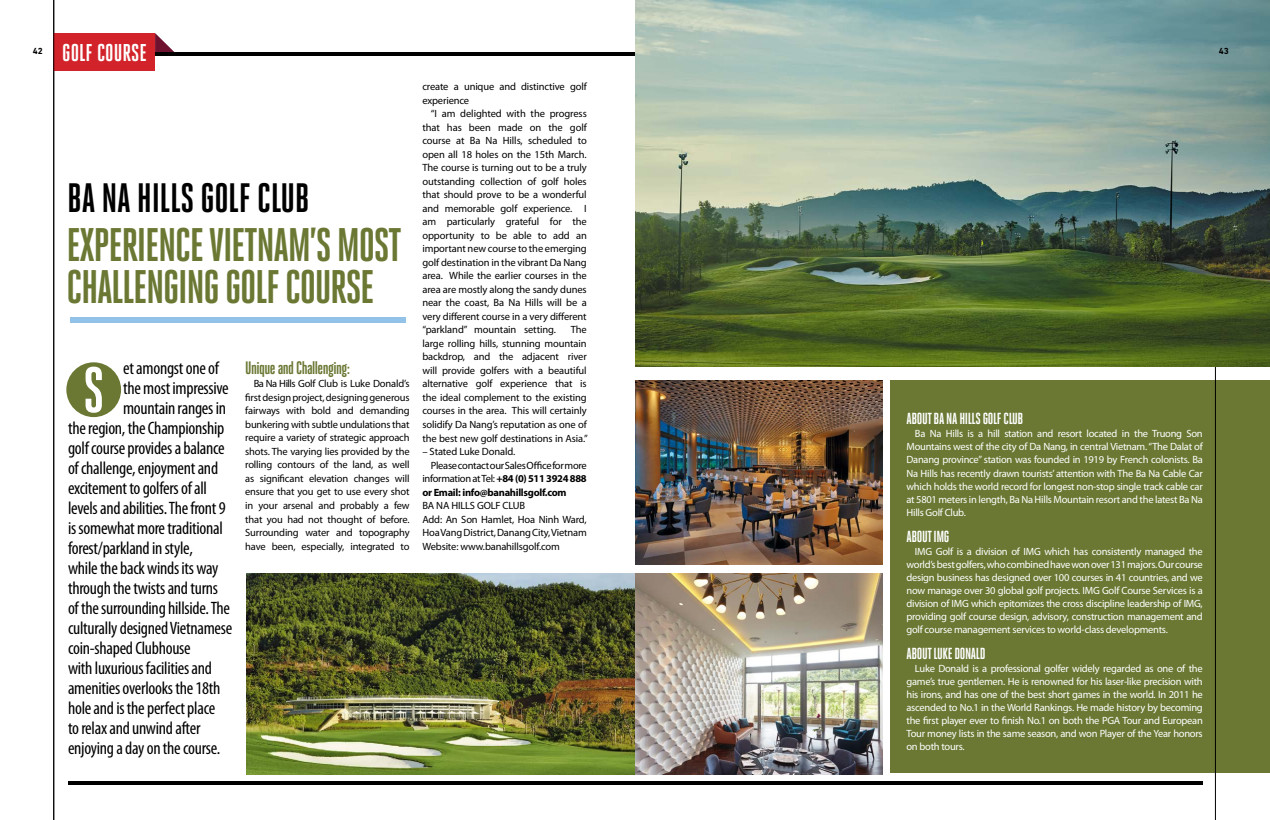
<style>
.page{position:relative;width:1270px;height:820px;background:#fff}
.page>*{position:absolute;margin:0;border:0;box-sizing:border-box;transform-origin:0 0}
.t1{font:700 47px/42px "Heroic Condensed";letter-spacing:-.03em;color:#6a7833}
.t2{font:700 41px "Heroic Condensed";letter-spacing:-.01em;color:#000}
.t3{font:700 24.3px "Heroic Condensed";color:#fff}
.t4{font:condensed 18px "Myriad Pro";letter-spacing:-.015em;color:#000}
.t5{font:700 18px "Heroic Condensed";letter-spacing:-.03em;color:#6a7833}
.t6{font:700 16px "Heroic Condensed";letter-spacing:-.025em;color:#fff}
.t7{font:10.5px/13.5px "Myriad Pro";letter-spacing:-.015em;color:#000;text-align:justify}
.t8{font:10.5px/13px "Myriad Pro";letter-spacing:-.025em;color:#fff;text-align:justify}
.t9{font:700 10.5px "Myriad Pro";letter-spacing:-.03em;color:#000}
.t10{font:700 9px "DIN Next LT Pro";color:#000}
.s1{font-weight:700}
</style>
<div class="page">
<svg style="left:155px;top:33px;width:19px;height:19px"></svg>
<hr style="left:68px;top:52px;width:1135px;height:3px;background:#000">
<div style="left:54px;top:33px;width:101px;height:37px;background:#d2232a"></div>
<div style="left:890px;top:380px;width:380px;height:392px;background:#6a7833"></div>
<img style="left:247px;top:573px;width:635px;height:201px">
<hr style="left:68px;top:781px;width:1135px;height:3px;background:#000">
<div style="left:66px;top:362px;width:55px;height:55px;background:#6a7833;border-radius:50%"></div>
<hr style="left:54px;top:0;width:1px;height:819px;background:#000">
<hr style="left:1215px;top:0;width:1px;height:819px;background:#000">
<img style="left:635px;top:380px;width:247px;height:184px">
<div style="left:70px;top:318px;width:335px;height:5px;background:#93c2e9"></div>
<svg style="left:86px;top:366px;width:16px;height:46px"></svg>
<img style="left:635px;top:0;width:635px;height:367px">
<p class="t10" style="left:33px;top:46px;width:12px">42</p>
<h3 class="t3" style="left:62px;top:34px;width:84px">GOLF COURSE</h3>
<h2 class="t2" style="left:67px;top:167px;width:244px">BA NA HILLS GOLF CLUB</h2>
<h1 class="t1" style="left:66px;top:219px;width:337px">EXPERIENCE VIETNAM’S MOST<br>CHALLENGING GOLF COURSE</h1>
<h3 class="t4" style="left:123px;top:357px;width:97px">et amongst one of</h3>
<h3 class="t4" style="left:123px;top:377px;width:107px">the most impressive</h3>
<h3 class="t4" style="left:123px;top:397px;width:104px">mountain ranges in</h3>
<h3 class="t4" style="left:68px;top:417px;width:158px">the region, the Championship</h3>
<h3 class="t4" style="left:68px;top:437px;width:158px">golf course provides a balance</h3>
<h3 class="t4" style="left:68px;top:457px;width:152px">of challenge, enjoyment and</h3>
<h3 class="t4" style="left:68px;top:477px;width:141px">excitement to golfers of all</h3>
<h3 class="t4" style="left:68px;top:497px;width:159px">levels and abilities. The front 9</h3>
<h3 class="t4" style="left:68px;top:517px;width:156px">is somewhat more traditional</h3>
<h3 class="t4" style="left:68px;top:537px;width:126px">forest/parkland in style,</h3>
<h3 class="t4" style="left:68px;top:557px;width:152px">while the back winds its way</h3>
<h3 class="t4" style="left:68px;top:577px;width:152px">through the twists and turns</h3>
<h3 class="t4" style="left:68px;top:597px;width:164px">of the surrounding hillside. The</h3>
<h3 class="t4" style="left:68px;top:617px;width:166px">culturally designed Vietnamese</h3>
<h3 class="t4" style="left:68px;top:637px;width:124px">coin-shaped Clubhouse</h3>
<h3 class="t4" style="left:68px;top:657px;width:146px">with luxurious facilities and</h3>
<h3 class="t4" style="left:68px;top:677px;width:154px">amenities overlooks the 18th</h3>
<h3 class="t4" style="left:68px;top:697px;width:149px">hole and is the perfect place</h3>
<h3 class="t4" style="left:68px;top:717px;width:134px">to relax and unwind after</h3>
<h3 class="t4" style="left:68px;top:737px;width:154px">enjoying a day on the course.</h3>
<h3 class="t5" style="left:245px;top:353px;width:107px">UNIQUE AND CHALLENGING:</h3>
<p class="t7" style="left:245px;top:377px;width:166px;text-indent:9px">Ba Na Hills Golf Club is Luke Donald’s first design project, designing generous fairways with bold and demanding bunkering with subtle undulations that require a variety of strategic approach shots. The varying lies provided by the rolling contours of the land, as well as significant elevation changes will ensure that you get to use every shot in your arsenal and probably a few that you had not thought of before.<br>Surrounding water and topography have been, especially, integrated to</p>
<p class="t7" style="left:422px;top:80px;width:166px">create a unique and distinctive golf experience</p>
<p class="t7" style="left:422px;top:107px;width:166px;text-indent:9px">“I am delighted with the progress that has been made on the golf course at Ba Na Hills, scheduled to open all 18 holes on the 15th March.<br>The course is turning out to be a truly outstanding collection of golf holes that should prove to be a wonderful and memorable golf experience. I am particularly grateful for the opportunity to be able to add an important new course to the emerging golf destination in the vibrant Da Nang area. While the earlier courses in the area are mostly along the sandy dunes near the coast, Ba Na Hills will be a very different course in a very different “parkland” mountain setting.</p>
<p class="t7" style="left:422px;top:323px;width:167px;text-indent:148px">The large rolling hills, stunning mountain backdrop, and the adjacent river will provide golfers with a beautiful alternative golf experience that is the ideal complement to the existing courses in the area. This will certainly solidify Da Nang’s reputation as one of the best new golf destinations in Asia.”</p>
<p class="t7" style="left:422px;top:444px;width:94px">– Stated Luke Donald.</p>
<p class="t7" style="left:431px;top:458px;width:157px">Please contact our Sales Office for more</p>
<p class="t7" style="left:422px;top:471px;width:166px">information at Tel: <span class="s1">+84 (0) 511 3924 888</span></p>
<p class="t9" style="left:422px;top:485px;width:146px">or Email: info@banahillsgolf.com</p>
<p class="t7" style="left:422px;top:498px;width:166px;text-align:left">BA NA HILLS GOLF CLUB<br>Add: An Son Hamlet, Hoa Ninh Ward,<br>Hoa Vang District, Danang City, Vietnam<br>Website: www.banahillsgolf.com</p>
<p class="t10" style="left:1219px;top:46px;width:12px">43</p>
<h3 class="t6" style="left:906px;top:406px;width:108px">ABOUT BA NA HILLS GOLF CLUB</h3>
<p class="t8" style="left:906px;top:427px;width:298px;text-indent:9px">Ba Na Hills is a hill station and resort located in the Truong Son Mountains west of the city of Da Nang, in central Vietnam. “The Dalat of Danang province” station was founded in 1919 by French colonists. Ba Na Hills has recently drawn tourists’ attention with The Ba Na Cable Car which holds the world record for longest non-stop single track cable car at 5801 meters in length, Ba Na Hills Mountain resort and the latest Ba Na Hills Golf Club.</p>
<h3 class="t6" style="left:906px;top:523px;width:45px">ABOUT IMG</h3>
<p class="t8" style="left:906px;top:544px;width:298px;text-indent:9px">IMG Golf is a division of IMG which has consistently managed the world’s best golfers, who combined have won over 131 majors. Our course design business has designed over 100 courses in 41 countries, and we now manage over 30 global golf projects. IMG Golf Course Services is a division of IMG which epitomizes the cross discipline leadership of IMG, providing golf course design, advisory, construction management and golf course management services to world-class developments.</p>
<h3 class="t6" style="left:906px;top:640px;width:60px">ABOUT LUKE DONALD</h3>
<p class="t8" style="left:906px;top:661px;width:298px;text-indent:9px">Luke Donald is a professional golfer widely regarded as one of the game’s true gentlemen. He is renowned for his laser-like precision with his irons, and has one of the best short games in the world. In 2011 he ascended to No.1 in the World Rankings. He made history by becoming the first player ever to finish No.1 on both the PGA Tour and European Tour money lists in the same season, and won Player of the Year honors on both tours.</p>
</div>
